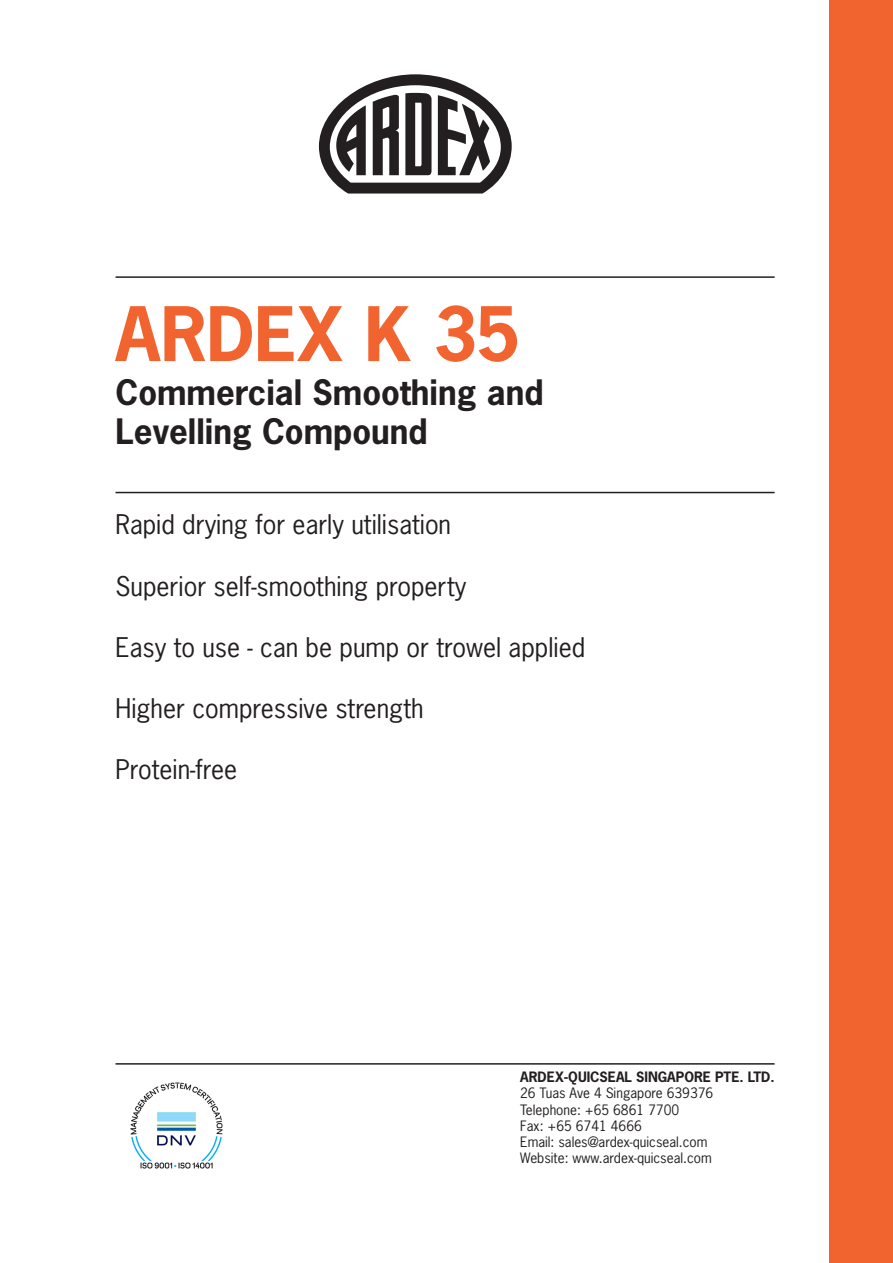
<style>
.page{position:relative;width:893px;height:1263px;background:#fff}
.page>*{position:absolute;margin:0;border:0;box-sizing:border-box;transform-origin:0 0}
.t1{font:700 70.5px "News Gothic Std";letter-spacing:-.005em;color:#f2642f}
.t2{font:700 33px "News Gothic Std";color:#231f20}
.t3{font:25.5px "News Gothic Std";color:#231f20}
.addresses{font:13.5px "News Gothic Std";color:#231f20}
.addresses-2{font:700 13.5px "News Gothic Std";color:#231f20}
</style>
<div class="page">
<svg style="left:319px;top:74px;width:193px;height:120px"></svg>
<hr style="left:116px;top:276px;width:659px;height:2px;background:#231f20">
<hr style="left:116px;top:492px;width:659px;height:1px;background:#231f20">
<hr style="left:116px;top:1063px;width:659px;height:1px;background:#231f20">
<div style="left:829px;top:0;width:64px;height:1263px;background:#f2642f"></div>
<img style="left:130px;top:1082px;width:93px;height:87px">
<p class="t1" style="left:116px;top:288px;width:406px">ARDEX K 35</p>
<p class="t2" style="left:116px;top:370px;width:430px">Commercial Smoothing and</p>
<p class="t2" style="left:116px;top:410px;width:314px">Levelling Compound</p>
<p class="t3" style="left:116px;top:508px;width:337px">Rapid drying for early utilisation</p>
<p class="t3" style="left:116px;top:569px;width:352px">Superior self-smoothing property</p>
<p class="t3" style="left:116px;top:631px;width:471px">Easy to use - can be pump or trowel applied</p>
<p class="t3" style="left:116px;top:692px;width:310px">Higher compressive strength</p>
<p class="t3" style="left:116px;top:753px;width:123px">Protein-free</p>
<p class="addresses-2" style="left:520px;top:1068px;width:256px">ARDEX-QUICSEAL SINGAPORE PTE. LTD.</p>
<p class="addresses" style="left:520px;top:1084px;width:195px">26 Tuas Ave 4 Singapore 639376</p>
<p class="addresses" style="left:520px;top:1101px;width:161px">Telephone: +65 6861 7700</p>
<p class="addresses" style="left:520px;top:1117px;width:123px">Fax: +65 6741 4666</p>
<p class="addresses" style="left:520px;top:1133px;width:189px">Email: sales@ardex-quicseal.com</p>
<p class="addresses" style="left:520px;top:1149px;width:193px">Website: www.ardex-quicseal.com</p>
</div>
